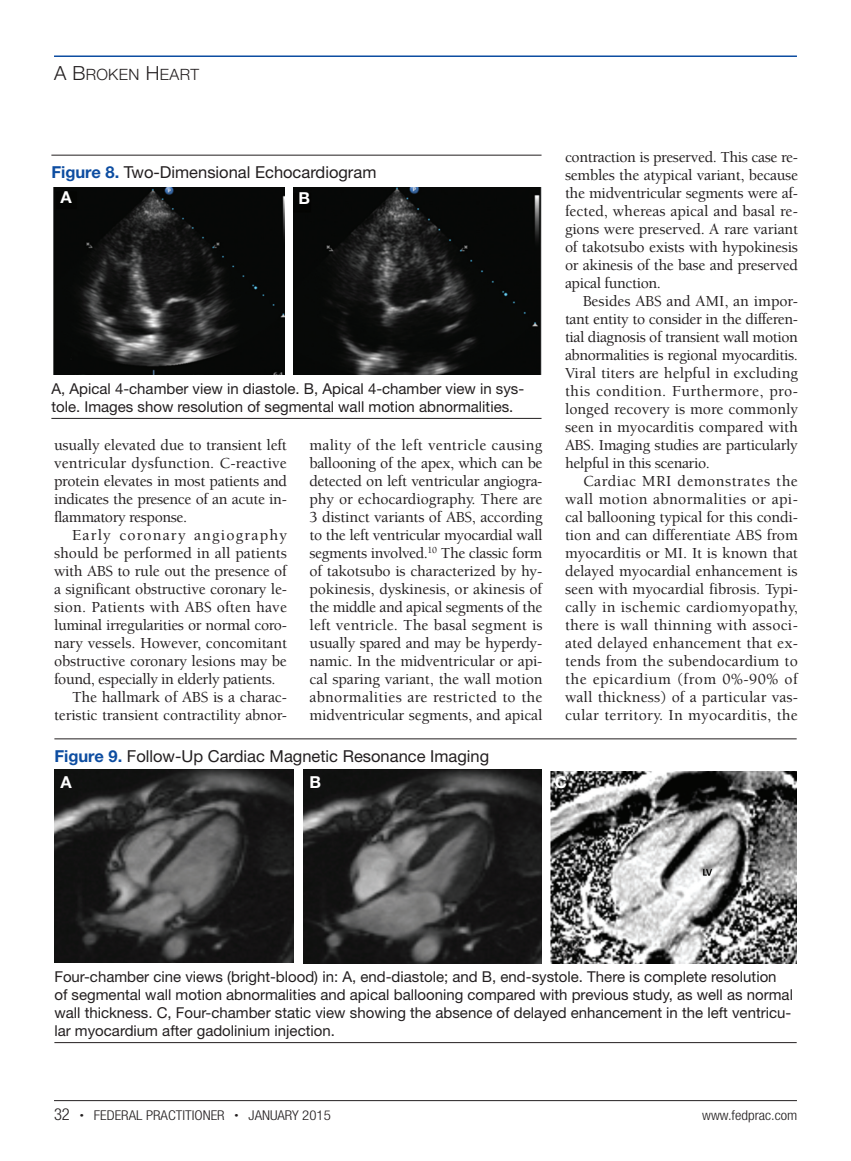
<style>
.page{position:relative;width:851px;height:1161px;background:#fff}
.page>*{position:absolute;margin:0;border:0;box-sizing:border-box;transform-origin:0 0}
.thd{font:16.5px "Helvetica Neue LT Std";color:#231f20}
.thd-2{font:700 16.5px "Helvetica Neue LT Std";color:#fff}
.t1{font:500 15.75px/18px "Berkeley Std";letter-spacing:-.015em;color:#231f20;text-align:justify}
.None-2{font:15.6px "Helvetica Neue LT Std Lt SC800";letter-spacing:.025em;color:#231f20}
.tbd{font:15px/18px "Helvetica Neue LT Std";color:#231f20}
.t2{font:300 condensed 13.5px "Helvetica Neue LT Std";color:#231f20;scale:1.1 1}
.s1{font-size:19.5px}
.s2{font-weight:700;color:#0d4da1}
.s3{font-size:16.5px}
.s4{font-size:7.5px}
</style>
<div class="page">
<hr style="left:54px;top:56px;width:742px;height:1px;background:#0d4da1">
<hr style="left:54px;top:1100px;width:742px;height:1px;background:#231f20">
<hr style="left:51px;top:155px;width:490px;height:1px;background:#231f20">
<hr style="left:51px;top:418px;width:490px;height:1px;background:#231f20">
<img style="left:53px;top:188px;width:231px;height:186px">
<img style="left:293px;top:188px;width:248px;height:186px">
<hr style="left:54px;top:738px;width:742px;height:1px;background:#231f20">
<hr style="left:54px;top:1042px;width:742px;height:1px;background:#231f20">
<img style="left:550px;top:771px;width:246px;height:192px">
<img style="left:54px;top:770px;width:239px;height:192px">
<img style="left:303px;top:770px;width:239px;height:193px">
<p class="None-2" style="left:54px;top:64px;width:147px"><span class="s1">A B</span>ROKEN <span class="s1">H</span>EART</p>
<p class="thd" style="left:51px;top:162px;width:326px"><span class="s2">Figure 8.</span> Two-Dimensional Echocardiogram</p>
<p class="thd-2" style="left:60px;top:187px;width:13px">A</p>
<p class="thd-2" style="left:298px;top:188px;width:13px">B</p>
<p class="tbd" style="left:51px;top:379px;width:474px">A, Apical 4-chamber view in diastole. B, Apical 4-chamber view in sys&shy;tole. Images show resolution of segmental wall motion abnormalities.</p>
<p class="t1" style="left:54px;top:436px;width:234px">usually elevated due to transient left ventricular dysfunction. C-reactive protein elevates in most patients and indicates the presence of an acute in&shy;flammatory response.</p>
<p class="t1" style="left:54px;top:526px;width:234px;text-indent:18px">Early coronary angiography should be performed in all patients with ABS to rule out the presence of a significant obstructive coronary le&shy;sion. Patients with ABS often have luminal irregularities or normal coro&shy;nary vessels. However, concomitant obstructive coronary lesions may be found, especially in elderly patients.</p>
<p class="t1" style="left:54px;top:688px;width:234px;text-align:right">The hallmark of ABS is a charac&shy;teristic transient contractility abnor-</p>
<p class="t1" style="left:309px;top:436px;width:234px">mality of the left ventricle causing ballooning of the apex, which can be detected on left ventricular angiogra&shy;phy or echocardiography. There are 3 distinct variants of ABS, according to the left ventricular myocardial wall segments involved.<sup>10</sup> The classic form of takotsubo is characterized by hy&shy;pokinesis, dyskinesis, or akinesis of the middle and apical segments of the left ventricle. The basal segment is usually spared and may be hyperdy&shy;namic. In the midventricular or api&shy;cal sparing variant, the wall motion abnormalities are restricted to the midventricular segments, and apical</p>
<p class="thd" style="left:54px;top:746px;width:436px"><span class="s2">Figure 9.</span> Follow-Up Cardiac Magnetic Resonance Imaging</p>
<p class="t1" style="left:565px;top:148px;width:234px">contraction is preserved. This case re&shy;sembles the atypical variant, because the midventricular segments were af&shy;fected, whereas apical and basal re&shy;gions were preserved. A rare variant of takotsubo exists with hypokinesis or akinesis of the base and preserved apical function.</p>
<p class="t1" style="left:565px;top:292px;width:234px;text-indent:18px">Besides ABS and AMI, an impor&shy;tant entity to consider in the differen&shy;tial diagnosis of transient wall motion abnormalities is regional myocarditis.<br>Viral titers are helpful in excluding this condition. Furthermore, pro&shy;longed recovery is more commonly seen in myocarditis compared with ABS. Imaging studies are particularly helpful in this scenario.</p>
<p class="t1" style="left:565px;top:472px;width:234px;text-indent:18px">Cardiac MRI demonstrates the wall motion abnormalities or api&shy;cal ballooning typical for this condi&shy;tion and can differentiate ABS from myocarditis or MI. It is known that delayed myocardial enhancement is seen with myocardial fibrosis. Typi&shy;cally in ischemic cardiomyopathy, there is wall thinning with associ&shy;ated delayed enhancement that ex&shy;tends from the subendocardium to the epicardium (from 0%-90% of wall thickness) of a particular vas&shy;cular territory. In myocarditis, the</p>
<p class="thd-2" style="left:60px;top:771px;width:13px">A</p>
<p class="thd-2" style="left:309px;top:771px;width:13px">B</p>
<p class="thd-2" style="left:555px;top:771px;width:14px">C</p>
<p class="tbd" style="left:54px;top:968px;width:740px">Four-chamber cine views (bright-blood) in: A, end-diastole; and B, end-systole. There is complete resolution of segmental wall motion abnormalities and apical ballooning compared with previous study, as well as normal wall thickness. C, Four-chamber static view showing the absence of delayed enhancement in the left ventricu&shy;lar myocardium after gadolinium injection.</p>
<p class="t2" style="left:54px;top:1107px;width:253px"><span class="s3">32</span> <span class="s4">•</span> FEDERAL PRACTITIONER <span class="s4">•</span> JANUARY 2015</p>
<p class="t2" style="left:702px;top:1107px;width:88px">www.fedprac.com</p>
</div>
